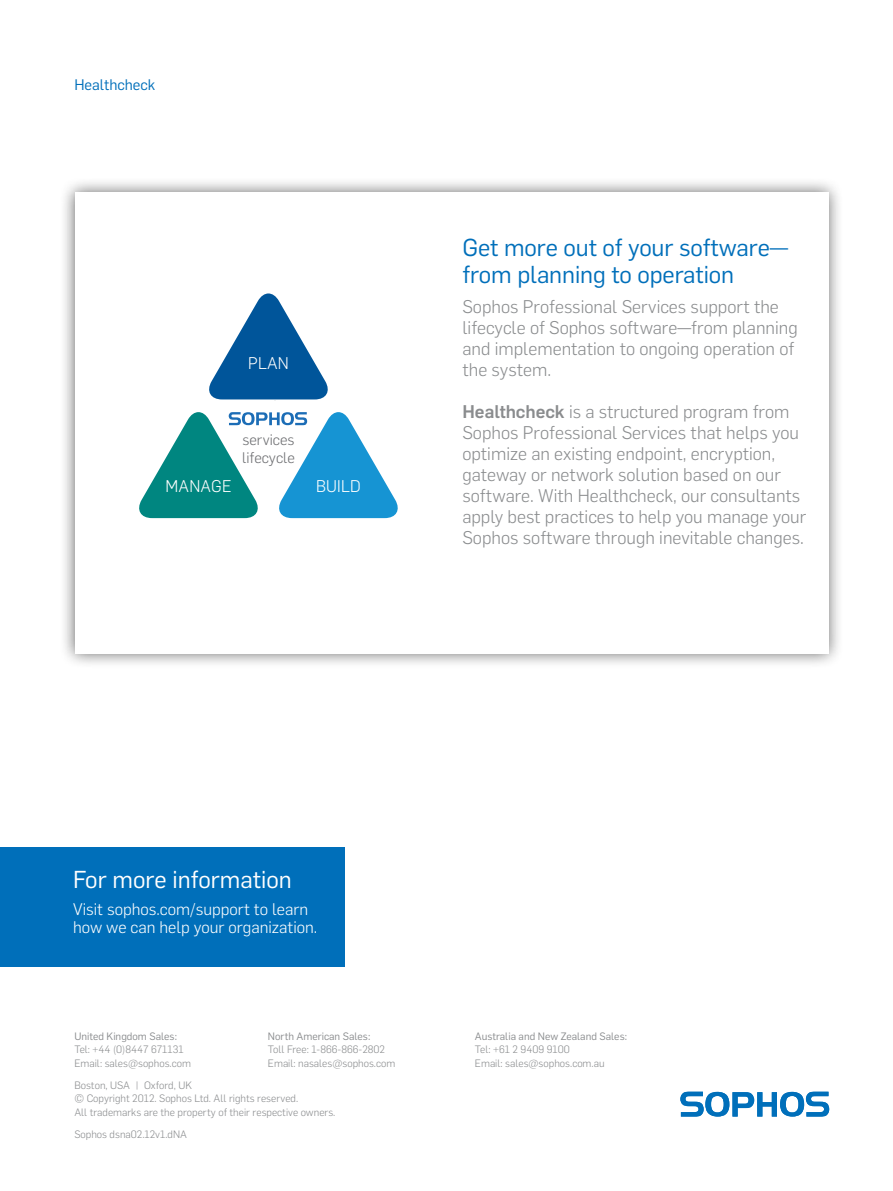
<style>
.page{position:relative;width:893px;height:1191px;background:#fff}
.page>*{position:absolute;margin:0;border:0;box-sizing:border-box;transform-origin:0 0}
.t1{font:24px/27px "Flama";letter-spacing:-.005em;color:#006fba}
.t2{font:24px "Flama";color:#fff}
.t3{font:300 18px/21px "Flama";color:#8a8c8e}
.t4{font:300 16.65px "Flama";letter-spacing:.01em;color:#fff}
.t5{font:300 16.5px/18px "Flama";color:#fff}
.t6{font:300 15px/18px "Flama";color:#6d6e71}
.t7{font:15px "Flama";color:#006fba}
.t8{font:300 10.5px/13.5px "Flama";color:#8a8c8e}
.t9{font:10.5px "Flama";color:#8a8c8e}
.s1{font-weight:400}
.s2{font-weight:500}
</style>
<div class="page">
<svg style="left:680px;top:1091px;width:149px;height:25px"></svg>
<div style="left:60px;top:176px;width:784px;height:493px;background:#000;opacity:.6"></div>
<div style="left:75px;top:192px;width:753px;height:461px;background:#fff"></div>
<svg style="left:209px;top:293px;width:119px;height:106px"></svg>
<svg style="left:139px;top:412px;width:259px;height:106px"></svg>
<div style="left:0;top:847px;width:344px;height:119px;background:#006fba"></div>
<p class="t7" style="left:74px;top:74px;width:82px">Healthcheck</p>
<p class="t4" style="left:248px;top:352px;width:42px">PLAN</p>
<p class="t6" style="left:242px;top:430px;width:55px">services lifecycle</p>
<p class="t4" style="left:166px;top:475px;width:67px">MANAGE</p>
<p class="t4" style="left:316px;top:475px;width:46px">BUILD</p>
<h1 class="t1" style="left:462px;top:233px;width:327px">Get more out of your software— from planning to operation</h1>
<p class="t3" style="left:462px;top:295px;width:337px">Sophos Professional Services support the lifecycle of Sophos software<span class="s1">—</span>from planning and implementation to ongoing operation of the system.</p>
<p class="t3" style="left:462px;top:400px;width:345px"><span class="s2">Healthcheck</span> is a structured program from Sophos Professional Services that helps you optimize an existing endpoint, encryption, gateway or network solution based on our software. With Healthcheck, our consultants apply best practices to help you manage your Sophos software through inevitable changes.</p>
<h1 class="t2" style="left:73px;top:863px;width:220px">For more information</h1>
<p class="t5" style="left:73px;top:899px;width:246px">Visit sophos.com/support to learn how we can help your organization.</p>
<p class="t9" style="left:74px;top:1028px;width:104px">United Kingdom Sales:</p>
<p class="t9" style="left:268px;top:1028px;width:104px">North American Sales:</p>
<p class="t9" style="left:475px;top:1028px;width:154px">Australia and New Zealand Sales:</p>
<p class="t8" style="left:74px;top:1042px;width:111px">Tel: +44 (0)8447 671131</p>
<p class="t8" style="left:268px;top:1042px;width:119px">Toll Free: 1-866-866-2802</p>
<p class="t8" style="left:475px;top:1042px;width:96px">Tel: +61 2 9409 9100</p>
<p class="t8" style="left:74px;top:1055px;width:118px">Email: sales@sophos.com</p>
<p class="t8" style="left:268px;top:1055px;width:129px">Email: nasales@sophos.com</p>
<p class="t8" style="left:475px;top:1055px;width:131px">Email: sales@sophos.com.au</p>
<p class="t8" style="left:74px;top:1077px;width:263px">Boston, USA | Oxford, UK<br>© Copyright 2012. Sophos Ltd. All rights reserved.<br>All trademarks are the property of their respective owners.</p>
<p class="t8" style="left:74px;top:1126px;width:114px">Sophos dsna02.12v1.dNA</p>
</div>
